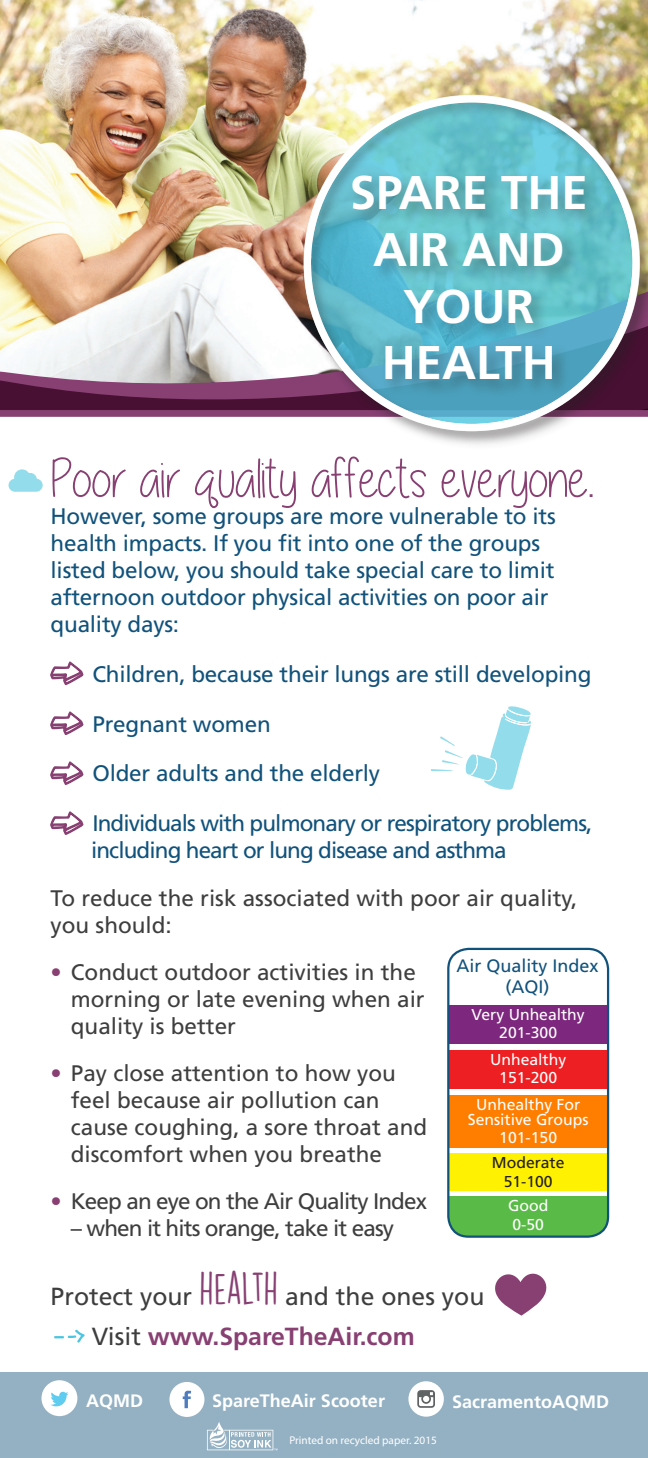
<style>
.page{position:relative;width:648px;height:1458px;background:#fff}
.page>*{position:absolute;margin:0;border:0;box-sizing:border-box;transform-origin:0 0}
.t1{font:128.25px "Austie Bost Arrow Mania";color:#4cc6e0}
.t2{font:54px "Alittlesunshine";color:#884073}
.t3{font:700 47.25px "Frutiger";color:#fff}
.t4{font:24.75px "Frutiger";color:#3e3e3f}
.t5{font:700 24.75px "Frutiger";color:#884073}
.t6{font:22.5px/27px "Frutiger";letter-spacing:-.01em;color:#11527b}
.t7{font:22.5px/27px "Frutiger";color:#3e3e3f}
.t8{font:22.5px/27px "Frutiger";letter-spacing:-.04em;color:#11527b}
.t9{font:22.5px "Frutiger";letter-spacing:-.04em;color:#3e3e3f}
.t10{font:700 18px "Frutiger";color:#fff}
.t11{font:18px "Frutiger";color:#11527b}
.t12{font:15.75px "Frutiger";color:#fff}
.t13{font:15.75px "Frutiger";color:#231f20}
.t14{font:11.25px "Myriad Pro";color:#fff}
.s1{font-family:"Frutiger";font-size:24.75px}
.s2{font-family:"Austie Bost Arrow Mania";font-size:37.8px;color:#884073}
.s3{color:#884073}
.s4{font-family:"DK Lemon Yellow Sun";font-size:40.5px;color:#884073}
.s5{font-weight:400;color:#3e3e3f}
</style>
<div class="page">
<img style="left:0;top:0;width:648px;height:182px">
<div style="left:0;top:1372px;width:648px;height:86px;background:#94b1c3"></div>
<img style="left:0;top:182px;width:299px;height:42px">
<svg style="left:0;top:224px;width:299px;height:186px"></svg>
<svg style="left:50px;top:661px;width:34px;height:25px"></svg>
<svg style="left:50px;top:711px;width:34px;height:24px"></svg>
<svg style="left:50px;top:761px;width:34px;height:24px"></svg>
<svg style="left:50px;top:811px;width:34px;height:24px"></svg>
<div style="left:0;top:410px;width:648px;height:7px;background:#884073"></div>
<div style="left:299px;top:90px;width:349px;height:362px;background:#231f20;opacity:.3"></div>
<div style="left:301px;top:93px;width:347px;height:352px;background:#231f20;opacity:.3"></div>
<div style="left:449px;top:1005px;width:159px;height:38px;background:#7d287e"></div>
<div style="left:449px;top:1050px;width:159px;height:38px;background:#ee1f23"></div>
<div style="left:449px;top:1154px;width:159px;height:37px;background:#fff101"></div>
<div style="left:449px;top:1095px;width:159px;height:53px;background:#ff7e00"></div>
<div style="left:448px;top:1196px;width:160px;height:41px;background:#5aba47"></div>
<div style="left:447px;top:948px;width:162px;height:290px;border:2px solid #11527b;border-radius:20px"></div>
<div style="left:169px;top:1382px;width:35px;height:35px;background:#fff;border-radius:50%"></div>
<svg style="left:183px;top:1391px;width:8px;height:17px"></svg>
<div style="left:41px;top:1380px;width:36px;height:36px;background:#fff;border-radius:50%"></div>
<svg style="left:50px;top:1392px;width:18px;height:14px"></svg>
<div style="left:408px;top:1381px;width:36px;height:36px;background:#fff;border-radius:50%"></div>
<svg style="left:417px;top:1390px;width:18px;height:18px"></svg>
<svg style="left:207px;top:1422px;width:70px;height:28px"></svg>
<svg style="left:9px;top:469px;width:34px;height:23px"></svg>
<svg style="left:431px;top:706px;width:100px;height:84px"></svg>
<svg style="left:495px;top:1273px;width:52px;height:43px"></svg>
<p class="t3" style="left:350px;top:165px;width:240px">SPARE THE</p>
<p class="t3" style="left:373px;top:222px;width:193px">AIR AND</p>
<p class="t3" style="left:403px;top:278px;width:133px">YOUR</p>
<p class="t3" style="left:382px;top:335px;width:176px">HEALTH</p>
<p class="t2" style="left:51px;top:450px;width:546px">Poor air quality affects everyone<span class="s1">.</span></p>
<p class="t6" style="left:51px;top:502px;width:507px">However, some groups are more vulnerable to its health impacts. If you fit into one of the groups listed below, you should take special care to limit afternoon outdoor physical activities on poor air quality days:</p>
<p class="t6" style="left:51px;top:660px;width:542px"><span class="s2">/</span> Children, because their lungs are still developing</p>
<p class="t6" style="left:51px;top:710px;width:222px"><span class="s2">/</span> Pregnant women</p>
<p class="t6" style="left:51px;top:760px;width:331px"><span class="s2">/</span> Older adults and the elderly</p>
<p class="t8" style="left:91px;top:810px;width:503px;text-indent:-40px"><span class="s2">/</span> Individuals with pulmonary or respiratory problems, including heart or lung disease and asthma</p>
<p class="t7" style="left:51px;top:884px;width:528px">To reduce the risk associated with poor air quality, you should:</p>
<p class="t7" style="left:71px;top:958px;width:355px;text-indent:-20px"><span class="s3">•</span> Conduct outdoor activities in the morning or late evening when air quality is better</p>
<p class="t7" style="left:71px;top:1060px;width:358px;text-indent:-20px"><span class="s3">•</span> Pay close attention to how you feel because air pollution can cause coughing, a sore throat and discomfort when you breathe</p>
<p class="t9" style="left:51px;top:1188px;width:378px"><span class="s3">•</span> Keep an eye on the Air Quality Index</p>
<p class="t9" style="left:71px;top:1215px;width:325px">– when it hits orange, take it easy</p>
<p class="t11" style="left:456px;top:955px;width:144px">Air Quality Index</p>
<p class="t11" style="left:505px;top:977px;width:45px">(AQI)</p>
<p class="t12" style="left:472px;top:1005px;width:115px">Very Unhealthy</p>
<p class="t12" style="left:499px;top:1024px;width:59px">201-300</p>
<p class="t12" style="left:490px;top:1050px;width:78px">Unhealthy</p>
<p class="t12" style="left:499px;top:1069px;width:59px">151-200</p>
<p class="t12" style="left:476px;top:1095px;width:106px">Unhealthy For</p>
<p class="t12" style="left:468px;top:1111px;width:122px">Sensitive Groups</p>
<p class="t12" style="left:499px;top:1129px;width:59px">101-150</p>
<p class="t13" style="left:492px;top:1153px;width:74px">Moderate</p>
<p class="t13" style="left:504px;top:1172px;width:51px">51-100</p>
<p class="t12" style="left:508px;top:1196px;width:42px">Good</p>
<p class="t12" style="left:512px;top:1215px;width:33px">0-50</p>
<p class="t4" style="left:51px;top:1282px;width:435px">Protect your <span class="s4">health</span> and the ones you</p>
<p class="t5" style="left:92px;top:1322px;width:324px"><span class="s5">Visit</span> www.SpareTheAir.com</p>
<p class="t1" style="left:54px;top:1278px;width:37px">d</p>
<p class="t10" style="left:86px;top:1390px;width:58px">AQMD</p>
<p class="t10" style="left:212px;top:1390px;width:174px">SpareTheAir Scooter</p>
<p class="t14" style="left:289px;top:1433px;width:149px">Printed on recycled paper. 2015</p>
<p class="t10" style="left:452px;top:1391px;width:159px">SacramentoAQMD</p>
</div>
